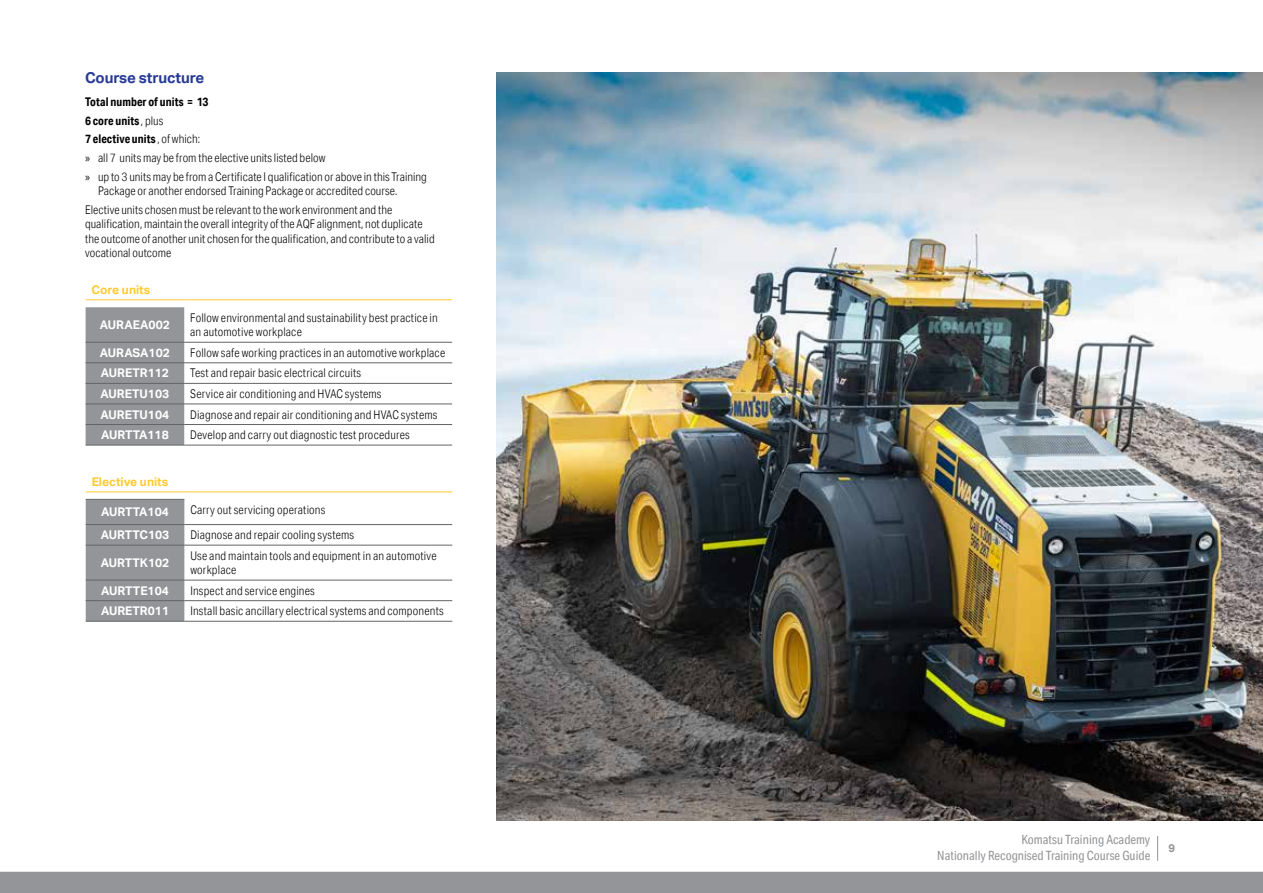
<style>
.page{position:relative;width:1263px;height:893px;background:#fff}
.page>*{position:absolute;margin:0;border:0;box-sizing:border-box;transform-origin:0 0}
.t1{font:700 15px "Aktiv Grotesk";letter-spacing:-.01em;color:#273995}
.t2{font:12.75px/15.3px "Aktiv Grotesk Cd";color:#939598;text-align:right}
.t3{font:300 12px/18.6px "Aktiv Grotesk Cd";letter-spacing:.01em;color:#000}
.t4{font:700 12px "Aktiv Grotesk";color:#fff}
.t5{font:700 12px "Aktiv Grotesk";color:#ffca2f}
.t6{font:700 11.25px "Aktiv Grotesk";color:#939598}
.s1{font-weight:700}
.s2{font-family:"Myriad Pro";font-weight:400}
</style>
<div class="page">
<div style="left:0;top:872px;width:1263px;height:21px;background:#939598"></div>
<svg style="left:1157px;top:836px;width:1px;height:25px"></svg>
<img style="left:496px;top:72px;width:767px;height:749px">
<div style="left:86px;top:307px;width:98px;height:138px;background:#939598"></div>
<hr style="left:86px;top:342px;width:98px;height:1px;background:#636466">
<hr style="left:184px;top:342px;width:268px;height:1px;background:#636466">
<hr style="left:86px;top:362px;width:98px;height:1px;background:#636466">
<hr style="left:184px;top:362px;width:268px;height:1px;background:#636466">
<hr style="left:86px;top:383px;width:98px;height:1px;background:#636466">
<hr style="left:184px;top:383px;width:268px;height:1px;background:#636466">
<hr style="left:86px;top:404px;width:98px;height:1px;background:#636466">
<hr style="left:184px;top:404px;width:268px;height:1px;background:#636466">
<hr style="left:86px;top:424px;width:98px;height:1px;background:#636466">
<hr style="left:184px;top:424px;width:268px;height:1px;background:#636466">
<hr style="left:86px;top:445px;width:98px;height:1px;background:#636466">
<hr style="left:184px;top:445px;width:268px;height:1px;background:#636466">
<hr style="left:86px;top:299px;width:98px;height:1px;background:#ffca2f">
<hr style="left:184px;top:299px;width:268px;height:1px;background:#ffca2f">
<div style="left:86px;top:500px;width:98px;height:121px;background:#939598"></div>
<hr style="left:86px;top:524px;width:98px;height:1px;background:#636466">
<hr style="left:184px;top:524px;width:268px;height:1px;background:#636466">
<hr style="left:86px;top:545px;width:98px;height:1px;background:#636466">
<hr style="left:184px;top:545px;width:268px;height:1px;background:#636466">
<hr style="left:86px;top:580px;width:98px;height:1px;background:#636466">
<hr style="left:184px;top:580px;width:268px;height:1px;background:#636466">
<hr style="left:86px;top:600px;width:98px;height:1px;background:#636466">
<hr style="left:184px;top:600px;width:268px;height:1px;background:#636466">
<hr style="left:86px;top:621px;width:98px;height:1px;background:#636466">
<hr style="left:184px;top:621px;width:268px;height:1px;background:#636466">
<hr style="left:86px;top:491px;width:98px;height:1px;background:#ffca2f">
<hr style="left:184px;top:491px;width:268px;height:1px;background:#ffca2f">
<hr style="left:86px;top:499px;width:98px;height:1px;background:#636466">
<p class="t1" style="left:85px;top:69px;width:121px">Course structure</p>
<p class="t3" style="left:85px;top:92px;width:343px"><span class="s1">Total number of units = 13<br>6 core units</span> , plus<br><span class="s1">7 elective units</span> , of which:<br><span class="s2">»</span> all 7 units may be from the elective units listed below<br><span class="s2">»</span> up to 3 units may be from a Certificate I qualification or above in this Training</p>
<p class="t3" style="left:85px;top:181px;width:314px;text-indent:13px">Package or another endorsed Training Package or accredited course.<br>Elective units chosen must be relevant to the work environment and the</p>
<p class="t3" style="left:85px;top:217px;width:351px;line-height:14.4px">qualification, maintain the overall integrity of the AQF alignment, not duplicate the outcome of another unit chosen for the qualification, and contribute to a valid vocational outcome</p>
<p class="t5" style="left:92px;top:283px;width:60px">Core units</p>
<p class="t4" style="left:100px;top:318px;width:71px">AURAEA002</p>
<p class="t3" style="left:190px;top:310px;width:249px;line-height:14.4px">Follow environmental and sustainability best practice in an automotive workplace</p>
<p class="t4" style="left:100px;top:346px;width:71px">AURASA102</p>
<p class="t3" style="left:190px;top:343px;width:257px">Follow safe working practices in an automotive workplace</p>
<p class="t4" style="left:101px;top:366px;width:70px">AURETR112</p>
<p class="t3" style="left:190px;top:364px;width:172px">Test and repair basic electrical circuits</p>
<p class="t4" style="left:101px;top:387px;width:70px">AURETU103</p>
<p class="t3" style="left:190px;top:384px;width:193px">Service air conditioning and HVAC systems</p>
<p class="t4" style="left:101px;top:407px;width:70px">AURETU104</p>
<p class="t3" style="left:190px;top:405px;width:249px">Diagnose and repair air conditioning and HVAC systems</p>
<p class="t4" style="left:101px;top:428px;width:69px">AURTTA118</p>
<p class="t3" style="left:190px;top:425px;width:221px">Develop and carry out diagnostic test procedures</p>
<p class="t5" style="left:92px;top:475px;width:78px">Elective units</p>
<p class="t4" style="left:101px;top:505px;width:69px">AURTTA104</p>
<p class="t3" style="left:190px;top:500px;width:136px">Carry out servicing operations</p>
<p class="t4" style="left:101px;top:528px;width:70px">AURTTC103</p>
<p class="t3" style="left:190px;top:525px;width:165px">Diagnose and repair cooling systems</p>
<p class="t4" style="left:101px;top:556px;width:70px">AURTTK102</p>
<p class="t3" style="left:190px;top:548px;width:248px;line-height:14.4px">Use and maintain tools and equipment in an automotive workplace</p>
<p class="t4" style="left:101px;top:583px;width:69px">AURTTE104</p>
<p class="t3" style="left:190px;top:581px;width:126px">Inspect and service engines</p>
<p class="t4" style="left:101px;top:604px;width:70px">AURETR011</p>
<p class="t3" style="left:190px;top:602px;width:255px">Install basic ancillary electrical systems and components</p>
<p class="t2" style="left:937px;top:832px;width:215px">Komatsu Training Academy<br>Nationally Recognised Training Course Guide</p>
<p class="t6" style="left:1168px;top:841px;width:8px">9</p>
</div>
